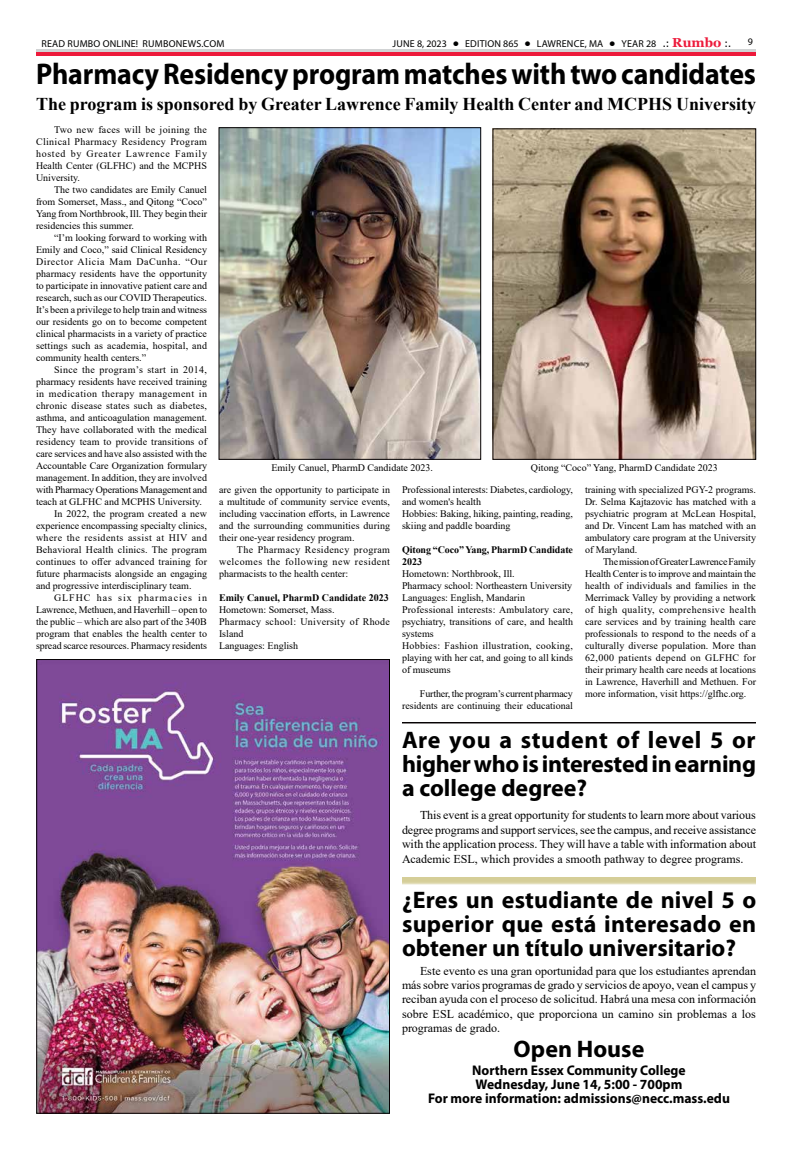
<style>
.page{position:relative;width:792px;height:1152px;background:#fff}
.page>*{position:absolute;margin:0;border:0;box-sizing:border-box;transform-origin:0 0}
.t1{font:700 30px "Myriad Pro";letter-spacing:-.005em;color:#000;scale:.93 1}
.t2{font:700 24px/24px "Myriad Pro";color:#000;text-align:justify}
.t3{font:700 18px "Times New Roman";color:#000}
.t4{font:700 14px/14px "Myriad Pro";color:#000;text-align:center}
.t5{font:12px/14.4px "Times New Roman";color:#000;text-align:justify}
.t6{font:10px/12px "Times New Roman";color:#000;text-align:justify}
.t7{font:10px "Myriad Pro";letter-spacing:.02em;color:#000}
.t8{font:10px "Times New Roman";letter-spacing:.02em;color:#000}
.t9{font:700 10px/12px "Times New Roman";color:#000}
.t10{font:10px "Times New Roman";letter-spacing:.045em;color:#000}
.t11{font:10px "Times New Roman";letter-spacing:.025em;color:#000}
.t12{font:10px "Times New Roman";letter-spacing:.035em;color:#000}
.t13{font:10px "Times New Roman";letter-spacing:.095em;color:#000}
.s1{font-family:"Tahoma";font-weight:700;color:#fff}
.s2{font-family:"Tahoma"}
.s3{font-family:"Georgia";font-weight:700;font-size:13px;color:#ed1a3b}
</style>
<div class="page">
<hr style="left:36px;top:52px;width:720px;height:4px;background:#ed1a3b">
<hr style="left:36px;top:49px;width:720px;height:3px;background:#d1d3d4">
<svg style="left:402px;top:878px;width:353px;height:7px;background:#dcd6aa"></svg>
<img style="left:38px;top:661px;width:350px;height:451px">
<img style="left:221px;top:129px;width:258px;height:329px">
<div style="left:219px;top:127px;width:262px;height:333px;border:1px solid #060203"></div>
<img style="left:495px;top:131px;width:259px;height:327px">
<div style="left:493px;top:129px;width:263px;height:331px;border:1px solid #060203"></div>
<hr style="left:402px;top:722px;width:354px;height:1px;background:#060203">
<hr style="left:402px;top:723px;width:354px;height:1px;background:#060203">
<p class="t7" style="left:41px;top:37px;width:185px">READ RUMBO ONLINE! RUMBONEWS.COM</p>
<p class="t7" style="left:393px;top:37px;width:340px">JUNE 8, 2023 <span class="s1">•</span> EDITION 865 <span class="s1">•</span> LAWRENCE, MA <span class="s1">•</span> YEAR 28 <span class="s2">.:</span> <span class="s3">Rumbo</span> <span class="s2">:.</span></p>
<p class="t7" style="left:748px;top:35px;width:7px">9</p>
<h1 class="t1" style="left:36px;top:55px;width:776px">Pharmacy Residency program matches with two candidates</h1>
<h3 class="t3" style="left:36px;top:91px;width:722px">The program is sponsored by Greater Lawrence Family Health Center and MCPHS University</h3>
<p class="t6" style="left:36px;top:123px;width:173px;text-indent:18px">Two new faces will be joining the Clinical Pharmacy Residency Program hosted by Greater Lawrence Family Health Center (GLFHC) and the MCPHS University.</p>
<p class="t6" style="left:36px;top:183px;width:173px;text-indent:18px">The two candidates are Emily Canuel from Somerset, Mass., and Qitong “Coco” Yang from Northbrook, Ill. They begin their residencies this summer.</p>
<p class="t6" style="left:36px;top:231px;width:173px;text-indent:18px">“I’m looking forward to working with Emily and Coco,” said Clinical Residency Director Alicia Mam DaCunha. “Our pharmacy residents have the opportunity to participate in innovative patient care and research, such as our COVID Therapeutics.<br>It’s been a privilege to help train and witness our residents go on to become competent clinical pharmacists in a variety of practice settings such as academia, hospital, and community health centers.”</p>
<p class="t12" style="left:54px;top:362px;width:155px">Since the program’s start in 2014,</p>
<p class="t6" style="left:36px;top:375px;width:173px">pharmacy residents have received training</p>
<p class="t10" style="left:36px;top:386px;width:173px">in medication therapy management in</p>
<p class="t11" style="left:36px;top:398px;width:173px">chronic disease states such as diabetes,</p>
<p class="t6" style="left:36px;top:411px;width:173px">asthma, and anticoagulation management.</p>
<p class="t6" style="left:36px;top:423px;width:173px">They have collaborated with the medical</p>
<p class="t6" style="left:36px;top:435px;width:173px">residency team to provide transitions of</p>
<p class="t6" style="left:36px;top:447px;width:173px">care services and have also assisted with the</p>
<p class="t6" style="left:36px;top:459px;width:173px">Accountable Care Organization formulary</p>
<p class="t6" style="left:36px;top:471px;width:173px">management. In addition, they are involved</p>
<p class="t6" style="left:36px;top:483px;width:173px">with Pharmacy Operations Management and</p>
<p class="t6" style="left:36px;top:495px;width:168px">teach at GLFHC and MCPHS University.</p>
<p class="t6" style="left:54px;top:507px;width:155px">In 2022, the program created a new</p>
<p class="t6" style="left:36px;top:519px;width:173px">experience encompassing specialty clinics,</p>
<p class="t10" style="left:36px;top:530px;width:173px">where the residents assist at HIV and</p>
<p class="t8" style="left:36px;top:542px;width:173px">Behavioral Health clinics. The program</p>
<p class="t8" style="left:36px;top:554px;width:173px">continues to offer advanced training for</p>
<p class="t6" style="left:36px;top:567px;width:173px">future pharmacists alongside an engaging</p>
<p class="t6" style="left:36px;top:579px;width:157px">and progressive interdisciplinary team.</p>
<p class="t13" style="left:54px;top:590px;width:155px">GLFHC has six pharmacies in</p>
<p class="t6" style="left:36px;top:603px;width:173px">Lawrence, Methuen, and Haverhill – open to</p>
<p class="t6" style="left:36px;top:615px;width:173px">the public – which are also part of the 340B</p>
<p class="t6" style="left:36px;top:627px;width:173px">program that enables the health center to</p>
<p class="t6" style="left:36px;top:639px;width:173px">spread scarce resources. Pharmacy residents</p>
<p class="t6" style="left:271px;top:461px;width:163px">Emily Canuel, PharmD Candidate 2023.</p>
<p class="t6" style="left:531px;top:461px;width:188px">Qitong “Coco” Yang, PharmD Candidate 2023</p>
<p class="t6" style="left:585px;top:483px;width:173px">training with specialized PGY-2 programs.<br>Dr. Selma Kajtazovic has matched with a psychiatric program at McLean Hospital, and Dr. Vincent Lam has matched with an ambulatory care program at the University of Maryland.</p>
<p class="t6" style="left:585px;top:555px;width:173px;text-indent:18px">The mission of Greater Lawrence Family Health Center is to improve and maintain the health of individuals and families in the Merrimack Valley by providing a network of high quality, comprehensive health care services and by training health care professionals to respond to the needs of a culturally diverse population. More than 62,000 patients depend on GLFHC for their primary health care needs at locations in Lawrence, Haverhill and Methuen. For more information, visit https://glfhc.org.</p>
<p class="t6" style="left:402px;top:483px;width:173px;text-align:left">Professional interests: Diabetes, cardiology, and women's health<br>Hobbies: Baking, hiking, painting, reading, skiing and paddle boarding</p>
<p class="t9" style="left:402px;top:543px;width:173px">Qitong “Coco” Yang, PharmD Candidate<br>2023</p>
<p class="t6" style="left:402px;top:567px;width:173px;text-align:left">Hometown: Northbrook, Ill.<br>Pharmacy school: Northeastern University<br>Languages: English, Mandarin<br>Professional interests: Ambulatory care, psychiatry, transitions of care, and health systems<br>Hobbies: Fashion illustration, cooking, playing with her cat, and going to all kinds of museums</p>
<p class="t6" style="left:402px;top:687px;width:173px;text-align:right">Further, the program’s current pharmacy residents are continuing their educational</p>
<p class="t6" style="left:219px;top:483px;width:173px">are given the opportunity to participate in a multitude of community service events, including vaccination efforts, in Lawrence and the surrounding communities during their one-year residency program.</p>
<p class="t6" style="left:219px;top:543px;width:173px;text-indent:18px">The Pharmacy Residency program welcomes the following new resident pharmacists to the health center:</p>
<p class="t9" style="left:219px;top:591px;width:171px">Emily Canuel, PharmD Candidate 2023</p>
<p class="t6" style="left:219px;top:603px;width:173px;text-align:left">Hometown: Somerset, Mass.<br>Pharmacy school: University of Rhode<br>Island<br>Languages: English</p>
<h2 class="t2" style="left:402px;top:728px;width:356px">Are you a student of level 5 or higher who is interested in earning a college degree?</h2>
<p class="t5" style="left:402px;top:808px;width:356px;text-indent:18px">This event is a great opportunity for students to learn more about various degree programs and support services, see the campus, and receive assistance with the application process. They will have a table with information about Academic ESL, which provides a smooth pathway to degree programs.</p>
<h2 class="t2" style="left:402px;top:887px;width:356px">¿Eres un estudiante de nivel 5 o superior que está interesado en obtener un título universitario?</h2>
<p class="t5" style="left:402px;top:963px;width:356px;text-indent:18px">Este evento es una gran oportunidad para que los estudiantes aprendan más sobre varios programas de grado y servicios de apoyo, vean el campus y reciban ayuda con el proceso de solicitud. Habrá una mesa con información sobre ESL académico, que proporciona un camino sin problemas a los programas de grado.</p>
<h2 class="t2" style="left:514px;top:1036px;width:132px">Open House</h2>
<h3 class="t4" style="left:428px;top:1063px;width:303px">Northern Essex Community College<br>Wednesday, June 14, 5:00 - 700pm<br>For more information: admissions@necc.mass.edu</h3>
</div>
